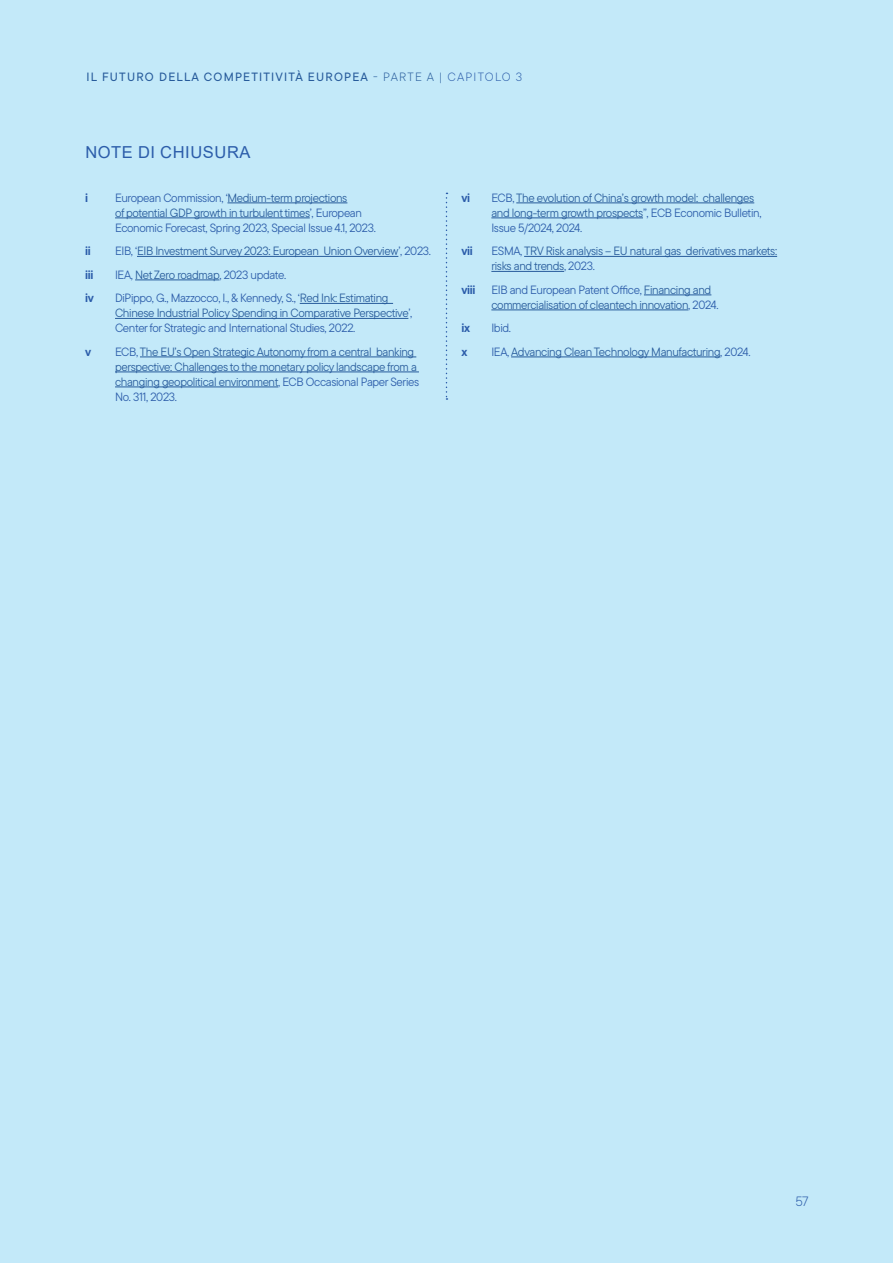
<style>
.page{position:relative;width:893px;height:1263px;background:#c3e9f9}
.page>*{position:absolute;margin:0;border:0;box-sizing:border-box;transform-origin:0 0}
.Titolo_tabella{font:16.5px "Arial";letter-spacing:.035em;color:#2c5daa}
.t1{font:300 13.5px "TT Commons Pro";color:#2c5daa}
.Testo_tabella{font:12px/15px "TT Commons Pro";letter-spacing:-.03em;color:#275b9b}
.Testo_tabella-2{font:12px/15px "TT Commons Pro";letter-spacing:-.03em;color:#2c5daa}
.t2{font:500 12px "TT Commons Pro";letter-spacing:.1em;color:#275b9b}
.Testo_tabella-3{font:700 12px "TT Commons Pro";letter-spacing:-.03em;color:#2c5daa}
.s1{font-weight:300}
.s2{font-weight:300;color:#2c5daa}
.s3{color:#275b9b}
.s4{color:#2c5daa}
</style>
<div class="page">
<hr style="left:227px;top:203px;width:120px;height:1px;background:#275b9b">
<hr style="left:115px;top:218px;width:195px;height:1px;background:#275b9b">
<hr style="left:137px;top:256px;width:261px;height:1px;background:#275b9b">
<hr style="left:135px;top:280px;width:84px;height:1px;background:#275b9b">
<hr style="left:300px;top:303px;width:93px;height:1px;background:#275b9b">
<hr style="left:115px;top:318px;width:293px;height:1px;background:#275b9b">
<hr style="left:140px;top:357px;width:276px;height:1px;background:#275b9b">
<hr style="left:115px;top:372px;width:304px;height:1px;background:#275b9b">
<hr style="left:115px;top:387px;width:163px;height:1px;background:#275b9b">
<hr style="left:516px;top:203px;width:238px;height:1px;background:#275b9b">
<hr style="left:491px;top:218px;width:152px;height:1px;background:#275b9b">
<hr style="left:524px;top:256px;width:253px;height:1px;background:#275b9b">
<hr style="left:491px;top:271px;width:73px;height:1px;background:#275b9b">
<hr style="left:644px;top:295px;width:67px;height:1px;background:#275b9b">
<hr style="left:491px;top:310px;width:197px;height:1px;background:#275b9b">
<hr style="left:511px;top:357px;width:209px;height:1px;background:#275b9b">
<svg style="left:446px;top:193px;width:1px;height:207px"></svg>
<p class="t2" style="left:87px;top:68px;width:437px">IL FUTURO DELLA COMPETITIVITÀ EUROPEA <span class="s1">- PARTE A |</span> <span class="s2">CAPITOLO 3</span></p>
<p class="Titolo_tabella" style="left:85px;top:141px;width:167px">NOTE DI CHIUSURA</p>
<p class="Testo_tabella-3" style="left:85px;top:188px;width:4px">i</p>
<p class="Testo_tabella-2" style="left:115px;top:190px;width:262px">European Commission, ‘<span class="s3">Medium-term projections<br>of potential GDP growth in turbulent times</span>’, European<br>Economic Forecast, Spring 2023, Special Issue 4.1, 2023.</p>
<p class="Testo_tabella-3" style="left:85px;top:242px;width:7px">ii</p>
<p class="Testo_tabella" style="left:115px;top:243px;width:317px"><span class="s4">EIB, ‘</span>EIB Investment Survey 2023: European Union Overview<span class="s4">’, 2023.</span></p>
<p class="Testo_tabella-3" style="left:85px;top:265px;width:10px">iii</p>
<p class="Testo_tabella-2" style="left:115px;top:267px;width:173px">IEA, <span class="s3">Net Zero roadmap</span>, 2023 update.</p>
<p class="Testo_tabella-3" style="left:85px;top:289px;width:10px">iv</p>
<p class="Testo_tabella-2" style="left:115px;top:290px;width:299px">DiPippo, G., Mazzocco, I., &amp; Kennedy, S., ‘<span class="s3">Red Ink: Estimating<br>Chinese Industrial Policy Spending in Comparative Perspective</span>’,<br>Center for Strategic and International Studies, 2022.</p>
<p class="Testo_tabella-3" style="left:85px;top:342px;width:8px">v</p>
<p class="Testo_tabella" style="left:115px;top:344px;width:306px"><span class="s4">ECB,</span> The EU’s Open Strategic Autonomy from a central banking perspective: Challenges to the monetary policy landscape from a changing geopolitical environment<span class="s4">, ECB Occasional Paper Series No. 311, 2023.</span></p>
<p class="Testo_tabella-3" style="left:461px;top:188px;width:10px">vi</p>
<p class="Testo_tabella" style="left:491px;top:190px;width:272px"><span class="s4">ECB,</span> The evolution of China’s growth model: challenges and long-term growth prospects<span class="s4">”, ECB Economic Bulletin,<br>Issue 5/2024, 2024.</span></p>
<p class="Testo_tabella-3" style="left:461px;top:242px;width:13px">vii</p>
<p class="Testo_tabella" style="left:491px;top:243px;width:287px"><span class="s4">ESMA,</span> TRV Risk analysis – EU natural gas derivatives markets: risks and trends<span class="s4">, 2023.</span></p>
<p class="Testo_tabella-3" style="left:461px;top:280px;width:16px">viii</p>
<p class="Testo_tabella" style="left:491px;top:282px;width:229px"><span class="s4">EIB and European Patent Office,</span> Financing and commercialisation of cleantech innovation<span class="s4">, 2024.</span></p>
<p class="Testo_tabella-3" style="left:461px;top:319px;width:10px">ix</p>
<p class="Testo_tabella-2" style="left:491px;top:320px;width:21px">Ibid.</p>
<p class="Testo_tabella-3" style="left:461px;top:342px;width:7px">x</p>
<p class="Testo_tabella" style="left:491px;top:344px;width:261px"><span class="s4">IEA,</span> Advancing Clean Technology Manufacturing<span class="s4">, 2024.</span></p>
<p class="t1" style="left:795px;top:1192px;width:15px">57</p>
</div>
